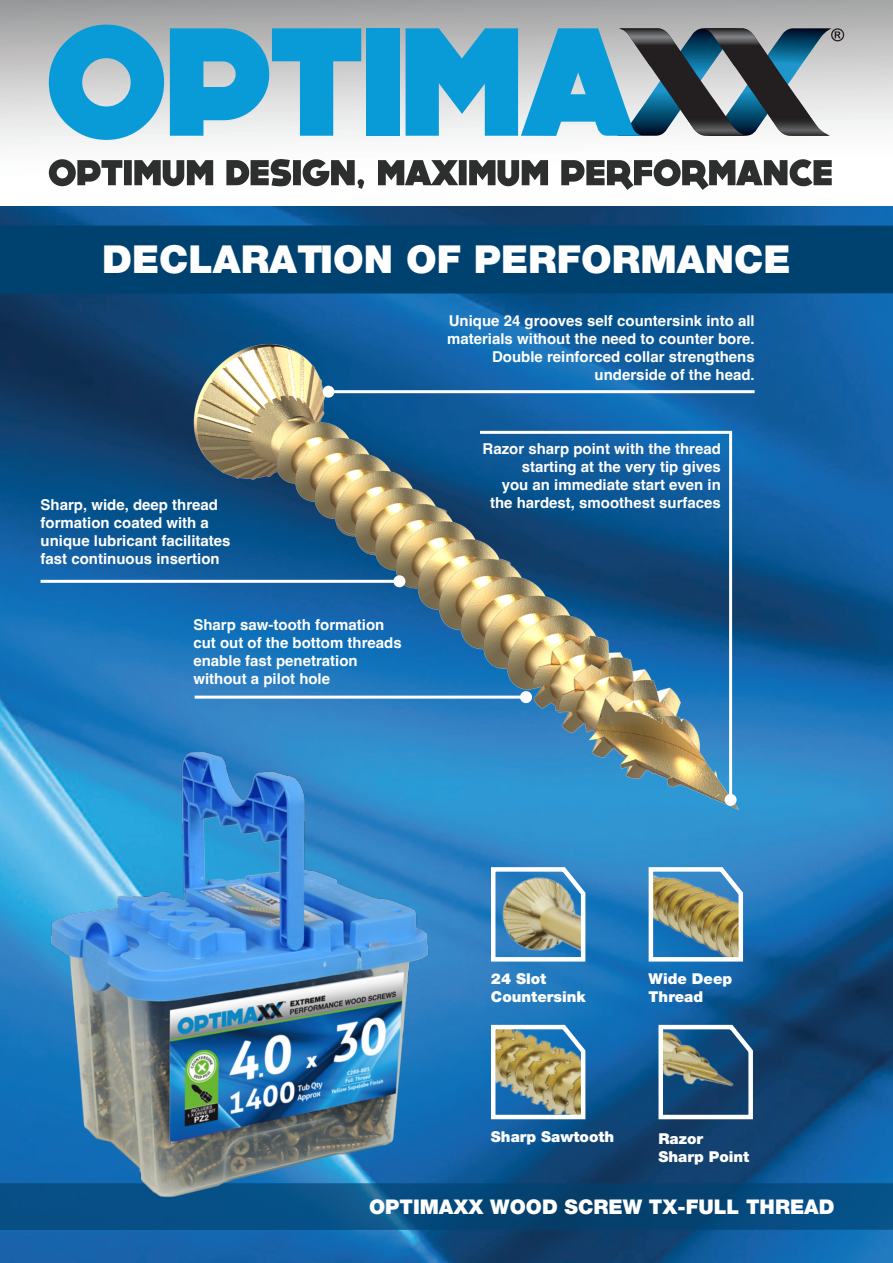
<style>
.page{position:relative;width:893px;height:1263px;background:#fff}
.page>*{position:absolute;margin:0;border:0;box-sizing:border-box;transform-origin:0 0}
.t1{font:900 38.55px "Helvetica Neue LT Std";color:#fff}
.t2{font:900 20.25px "Helvetica Neue LT Std";color:#fff}
.t3{font:700 15px "Helvetica";color:#fff}
.t4{font:900 15px/18px "Helvetica Neue LT Std";color:#fff}
</style>
<div class="page">
<img style="left:0;top:206px;width:893px;height:1057px">
<div style="left:0;top:226px;width:893px;height:68px;background:#00426f"></div>
<svg style="left:0;top:1183px;width:893px;height:47px;background:#054678"></svg>
<svg style="left:0;top:0;width:893px;height:175px"></svg>
<svg style="left:49px;top:25px;width:115px;height:115px;background:#4eaed5"></svg>
<svg style="left:170px;top:28px;width:191px;height:108px;background:#52b2d9"></svg>
<div style="left:366px;top:28px;width:33px;height:108px;background:#089bd8"></div>
<svg style="left:406px;top:28px;width:438px;height:108px;background:#5491ac"></svg>
<svg style="left:49px;top:159px;width:783px;height:31px"></svg>
<img style="left:136px;top:330px;width:712px;height:514px">
<svg style="left:477px;top:429px;width:257px;height:374px;background:#427494"></svg>
<div style="left:725px;top:794px;width:12px;height:12px;background:#fff;border-radius:50%"></div>
<hr style="left:41px;top:580px;width:358px;height:3px;background:#fff">
<div style="left:393px;top:575px;width:12px;height:12px;background:#fff;border-radius:50%"></div>
<hr style="left:195px;top:696px;width:331px;height:3px;background:#fff">
<div style="left:520px;top:691px;width:12px;height:12px;background:#fff;border-radius:50%"></div>
<hr style="left:328px;top:390px;width:427px;height:3px;background:#fff">
<div style="left:322px;top:386px;width:12px;height:12px;background:#fff;border-radius:50%"></div>
<img style="left:41px;top:728px;width:436px;height:519px">
<svg style="left:489px;top:865px;width:99px;height:99px;background:#8ba7af"></svg>
<svg style="left:646px;top:865px;width:99px;height:99px;background:#849c9a"></svg>
<svg style="left:489px;top:1022px;width:99px;height:99px;background:#8c9d93"></svg>
<svg style="left:656px;top:1022px;width:99px;height:99px;background:#52728a"></svg>
<h1 class="t1" style="left:102px;top:237px;width:690px">DECLARATION OF PERFORMANCE</h1>
<p class="t3" style="left:41px;top:496px;width:179px">Sharp, wide, deep thread</p>
<p class="t3" style="left:41px;top:514px;width:170px">formation coated with a</p>
<p class="t3" style="left:41px;top:532px;width:192px">unique lubricant facilitates</p>
<p class="t3" style="left:41px;top:550px;width:181px">fast continuous insertion</p>
<p class="t3" style="left:193px;top:615px;width:192px">Sharp saw-tooth formation</p>
<p class="t3" style="left:193px;top:633px;width:210px">cut out of the bottom threads</p>
<p class="t3" style="left:193px;top:651px;width:166px">enable fast penetration</p>
<p class="t3" style="left:193px;top:669px;width:138px">without a pilot hole</p>
<p class="t3" style="left:449px;top:311px;width:307px">Unique 24 grooves self countersink into all</p>
<p class="t3" style="left:447px;top:329px;width:309px">materials without the need to counter bore.</p>
<p class="t3" style="left:492px;top:347px;width:264px">Double reinforced collar strengthens</p>
<p class="t3" style="left:595px;top:365px;width:162px">underside of the head.</p>
<p class="t3" style="left:483px;top:440px;width:240px">Razor sharp point with the thread</p>
<p class="t3" style="left:522px;top:458px;width:201px">starting at the very tip gives</p>
<p class="t3" style="left:502px;top:476px;width:221px">you an immediate start even in</p>
<p class="t3" style="left:490px;top:494px;width:232px">the hardest, smoothest surfaces</p>
<p class="t4" style="left:491px;top:970px;width:57px">24 Slot</p>
<p class="t4" style="left:491px;top:988px;width:96px">Countersink</p>
<p class="t4" style="left:649px;top:970px;width:85px">Wide Deep<br>Thread</p>
<p class="t4" style="left:491px;top:1127px;width:125px">Sharp Sawtooth</p>
<p class="t4" style="left:658px;top:1129px;width:46px">Razor</p>
<p class="t4" style="left:658px;top:1147px;width:92px">Sharp Point</p>
<p class="t2" style="left:369px;top:1194px;width:467px">OPTIMAXX WOOD SCREW TX-FULL THREAD</p>
</div>
